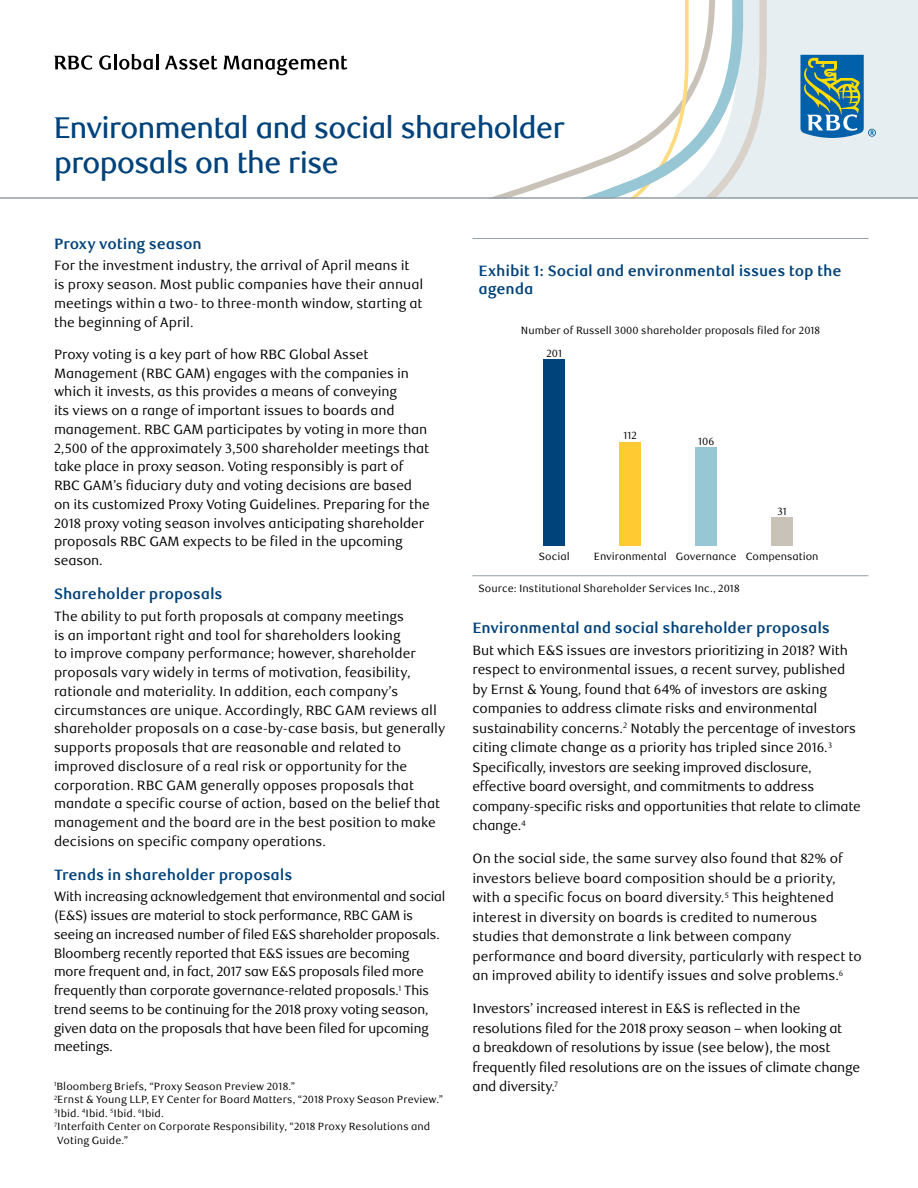
<style>
.page{position:relative;width:918px;height:1188px;background:#fff}
.page>*{position:absolute;margin:0;border:0;box-sizing:border-box;transform-origin:0 0}
.t1{font:500 30px/34.5px "RBC Display";letter-spacing:-.015em;color:#00427a}
.t2{font:700 15px/18px "RBC Text";letter-spacing:-.005em;color:#00427a}
.t3{font:13.5px/18.8px "RBC Text";letter-spacing:-.01em;color:#000}
.t4{font:13.5px/18.8px "RBC Display";letter-spacing:-.005em;color:#000}
.t5{font:10.5px "RBC Text";letter-spacing:.005em;color:#000}
.t6{font:7.8px "RBC Text";color:#000}
</style>
<div class="page">
<div style="left:0;top:0;width:918px;height:199px;background:#e7eef1"></div>
<svg style="left:743px;top:0;width:24px;height:161px"></svg>
<div style="left:0;top:0;width:743px;height:197px;background:#fff"></div>
<svg style="left:800px;top:55px;width:76px;height:83px"></svg>
<hr style="left:0;top:197px;width:918px;height:2px;background:#95a0a9">
<svg style="left:54px;top:55px;width:38px;height:15px"></svg>
<svg style="left:99px;top:55px;width:12px;height:15px"></svg>
<hr style="left:114px;top:54px;width:3px;height:15px;background:#000">
<svg style="left:119px;top:54px;width:39px;height:16px"></svg>
<svg style="left:165px;top:56px;width:52px;height:14px"></svg>
<svg style="left:224px;top:56px;width:123px;height:19px;background:#b4b4b4"></svg>
<hr style="left:472px;top:238px;width:396px;height:1px;background:#95a0a9">
<hr style="left:472px;top:575px;width:396px;height:1px;background:#95a0a9">
<div style="left:771px;top:517px;width:22px;height:29px;background:#c9c2b8"></div>
<div style="left:695px;top:447px;width:22px;height:99px;background:#97c6d5"></div>
<div style="left:619px;top:442px;width:22px;height:104px;background:#ffca32"></div>
<div style="left:543px;top:359px;width:22px;height:187px;background:#00427a"></div>
<h1 class="t1" style="left:54px;top:111px;width:512px">Environmental and social shareholder proposals on the rise</h1>
<p class="t2" style="left:54px;top:235px;width:149px">Proxy voting season</p>
<p class="t3" style="left:54px;top:257px;width:371px">For the investment industry, the arrival of April means it is proxy season. Most public companies have their annual meetings within a two- to three-month window, starting at the beginning of April.</p>
<p class="t3" style="left:54px;top:345px;width:378px">Proxy voting is a key part of how RBC Global Asset Management (RBC GAM) engages with the companies in which it invests, as this provides a means of conveying<br>its views on a range of important issues to boards and management. RBC GAM participates by voting in more than 2,500 of the approximately 3,500 shareholder meetings that take place in proxy season. Voting responsibly is part of RBC GAM’s fiduciary duty and voting decisions are based on its customized Proxy Voting Guidelines. Preparing for the 2018 proxy voting season involves anticipating shareholder proposals RBC GAM expects to be filed in the upcoming season.</p>
<p class="t2" style="left:54px;top:586px;width:170px">Shareholder proposals</p>
<p class="t3" style="left:54px;top:607px;width:393px">The ability to put forth proposals at company meetings<br>is an important right and tool for shareholders looking<br>to improve company performance; however, shareholder proposals vary widely in terms of motivation, feasibility, rationale and materiality. In addition, each company’s circumstances are unique. Accordingly, RBC GAM reviews all shareholder proposals on a case-by-case basis, but generally supports proposals that are reasonable and related to improved disclosure of a real risk or opportunity for the corporation. RBC GAM generally opposes proposals that mandate a specific course of action, based on the belief that management and the board are in the best position to make decisions on specific company operations.</p>
<p class="t2" style="left:54px;top:866px;width:240px">Trends in shareholder proposals</p>
<p class="t4" style="left:54px;top:888px;width:393px">With increasing acknowledgement that environmental and social (E&amp;S) issues are material to stock performance, RBC GAM is seeing an increased number of filed E&amp;S shareholder proposals.<br>Bloomberg recently reported that E&amp;S issues are becoming<br>more frequent and, in fact, 2017 saw E&amp;S proposals filed more frequently than corporate governance-related proposals.<sup>1</sup> This trend seems to be continuing for the 2018 proxy voting season, given data on the proposals that have been filed for upcoming meetings.</p>
<p class="t2" style="left:478px;top:263px;width:365px">Exhibit 1: Social and environmental issues top the agenda</p>
<p class="t5" style="left:521px;top:324px;width:301px">Number of Russell 3000 shareholder proposals filed for 2018</p>
<p class="t5" style="left:546px;top:347px;width:17px">201</p>
<p class="t5" style="left:623px;top:430px;width:15px">112</p>
<p class="t5" style="left:698px;top:435px;width:18px">106</p>
<p class="t5" style="left:777px;top:505px;width:11px">31</p>
<p class="t5" style="left:539px;top:550px;width:32px">Social</p>
<p class="t5" style="left:594px;top:550px;width:226px">Environmental Governance Compensation</p>
<p class="t5" style="left:478px;top:582px;width:263px">Source: Institutional Shareholder Services Inc., 2018</p>
<p class="t2" style="left:472px;top:619px;width:359px">Environmental and social shareholder proposals</p>
<p class="t3" style="left:472px;top:641px;width:390px;line-height:19.5px">But which E&amp;S issues are investors prioritizing in 2018? With respect to environmental issues, a recent survey, published by Ernst &amp; Young, found that 64% of investors are asking companies to address climate risks and environmental sustainability concerns.<sup>2</sup> Notably the percentage of investors citing climate change as a priority has tripled since 2016.<sup>3<br></sup>Specifically, investors are seeking improved disclosure, effective board oversight, and commitments to address company-specific risks and opportunities that relate to climate change.<sup>4</sup></p>
<p class="t3" style="left:472px;top:849px;width:391px;line-height:19.5px">On the social side, the same survey also found that 82% of investors believe board composition should be a priority, with a specific focus on board diversity.<sup>5</sup> This heightened interest in diversity on boards is credited to numerous studies that demonstrate a link between company performance and board diversity, particularly with respect to an improved ability to identify issues and solve problems.<sup>6</sup></p>
<p class="t3" style="left:472px;top:999px;width:389px;line-height:19.5px">Investors’ increased interest in E&amp;S is reflected in the resolutions filed for the 2018 proxy season – when looking at<br>a breakdown of resolutions by issue (see below), the most frequently filed resolutions are on the issues of climate change and diversity.</p>
<p class="t5" style="left:54px;top:1080px;width:243px"><sup>1</sup>Bloomberg Briefs, “Proxy Season Preview 2018.”</p>
<p class="t6" style="left:554px;top:1079px;width:5px">7</p>
<p class="t5" style="left:54px;top:1093px;width:391px"><sup>2</sup>Ernst &amp; Young LLP, EY Center for Board Matters, “2018 Proxy Season Preview.”</p>
<p class="t5" style="left:54px;top:1107px;width:111px"><sup>3</sup>Ibid. <sup>4</sup>Ibid. <sup>5</sup>Ibid. <sup>6</sup>Ibid.</p>
<p class="t5" style="left:54px;top:1120px;width:378px"><sup>7</sup>Interfaith Center on Corporate Responsibility, “2018 Proxy Resolutions and</p>
<p class="t5" style="left:57px;top:1134px;width:73px">Voting Guide.”</p>
</div>
